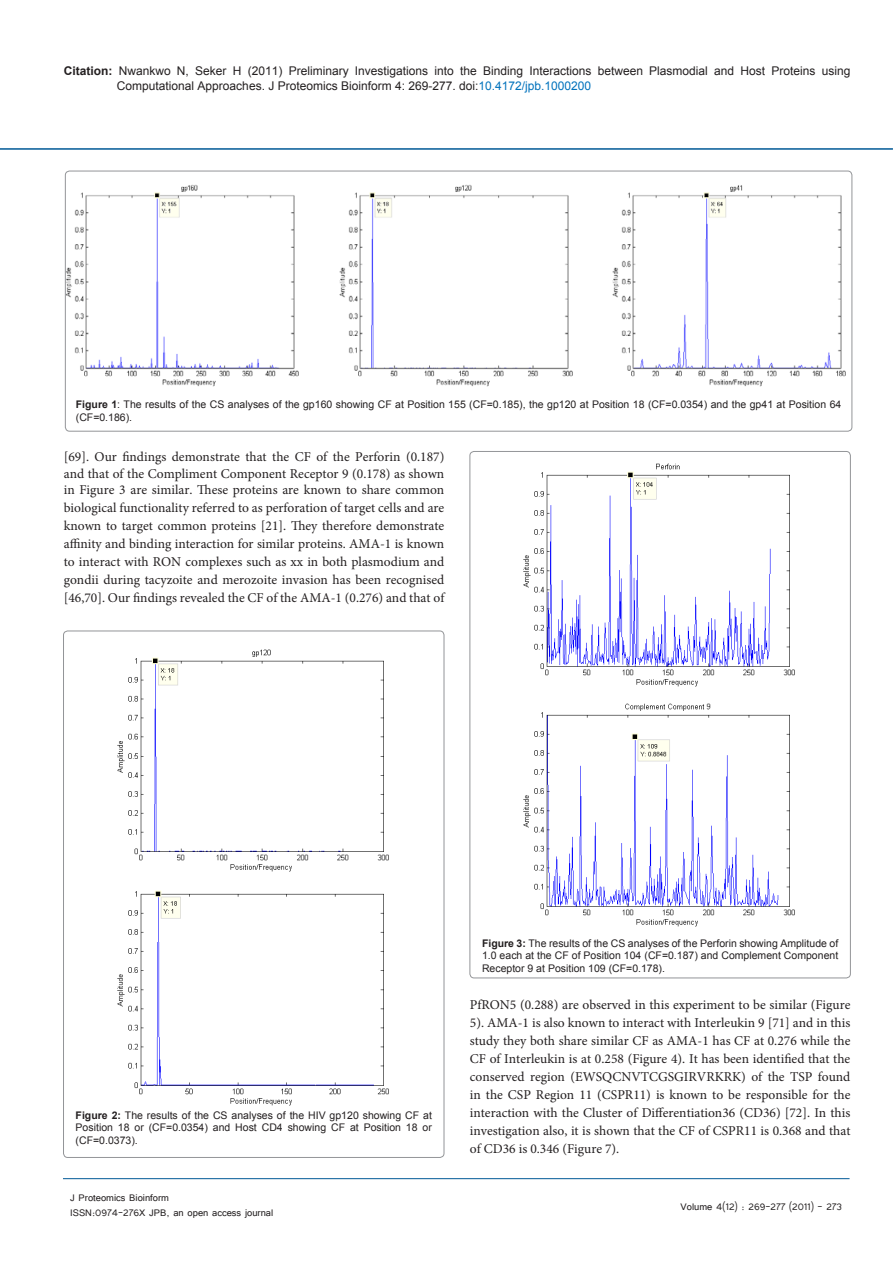
<style>
.page{position:relative;width:893px;height:1263px;background:#fff}
.page>*{position:absolute;margin:0;border:0;box-sizing:border-box;transform-origin:0 0}
.t1{font:13.5px/18px "Minion Pro";color:#231f20;text-align:justify}
.t2{font:12px/14.4px "Arial";color:#231f20}
.t3{font:12px/14.4px "Tunga";color:#231f20}
.t4{font:10.5px/12.6px "Arial";color:#231f20;text-align:justify}
.s1{font-weight:700}
.s2{color:#0072bc}
</style>
<div class="page">
<hr style="left:0;top:148px;width:893px;height:2px;background:#005996">
<hr style="left:63px;top:1178px;width:787px;height:1px;background:#005996">
<img style="left:64px;top:180px;width:235px;height:211px">
<img style="left:339px;top:184px;width:234px;height:203px">
<img style="left:612px;top:180px;width:241px;height:211px">
<div style="left:65px;top:171px;width:787px;height:260px;border:1px solid #939598;border-radius:4px"></div>
<img style="left:117px;top:649px;width:272px;height:457px">
<img style="left:523px;top:463px;width:272px;height:224px">
<img style="left:523px;top:703px;width:272px;height:224px">
<p class="t2" style="left:117px;top:64px;width:735px;text-indent:-53px"><span class="s1">Citation:</span> Nwankwo N, Seker H (2011) Preliminary Investigations into the Binding Interactions between Plasmodial and Host Proteins using<br>Computational Approaches. J Proteomics Bioinform 4: 269-277. doi:<span class="s2">10.4172/jpb.1000200</span></p>
<p class="t4" style="left:76px;top:398px;width:767px"><span class="s1">Figure 1</span>: The results of the CS analyses of the gp160 showing CF at Position 155 (CF=0.185), the gp120 at Position 18 (CF=0.0354) and the gp41 at Position 64 (CF=0.186).</p>
<p class="t1" style="left:64px;top:449px;width:382px;line-height:16.5px">[69]. Our findings demonstrate that the CF of the Perforin (0.187) and that of the Compliment Component Receptor 9 (0.178) as shown in Figure 3 are similar. These proteins are known to share common</p>
<p class="t1" style="left:64px;top:499px;width:382px">biological functionality referred to as perforation of target cells and are known to target common proteins [21]. They therefore demonstrate affinity and binding interaction for similar proteins. AMA-1 is known to interact with RON complexes such as xx in both plasmodium and gondii during tacyzoite and merozoite invasion has been recognised [46,70]. Our findings revealed the CF of the AMA-1 (0.276) and that of</p>
<p class="t4" style="left:76px;top:1109px;width:358px"><span class="s1">Figure 2:</span> The results of the CS analyses of the HIV gp120 showing CF at Position 18 or (CF=0.0354) and Host CD4 showing CF at Position 18 or (CF=0.0373).</p>
<p class="t3" style="left:70px;top:1190px;width:205px">J Proteomics Bioinform<br>ISSN:0974-276X JPB, an open access journal</p>
<p class="t4" style="left:482px;top:937px;width:358px"><span class="s1">Figure 3:</span> The results of the CS analyses of the Perforin showing Amplitude of 1.0 each at the CF of Position 104 (CF=0.187) and Complement Component Receptor 9 at Position 109 (CF=0.178).</p>
<p class="t1" style="left:470px;top:996px;width:382px">PfRON5 (0.288) are observed in this experiment to be similar (Figure 5). AMA-1 is also known to interact with Interleukin 9 [71] and in this study they both share similar CF as AMA-1 has CF at 0.276 while the CF of Interleukin is at 0.258 (Figure 4). It has been identified that the conserved region (EWSQCNVTCGSGIRVRKRK) of the TSP found in the CSP Region 11 (CSPR11) is known to be responsible for the interaction with the Cluster of Differentiation36 (CD36) [72]. In this investigation also, it is shown that the CF of CSPR11 is 0.368 and that of CD36 is 0.346 (Figure 7).</p>
<p class="t3" style="left:681px;top:1199px;width:163px">Volume 4(12) : 269-277 (2011) - 273</p>
</div>
